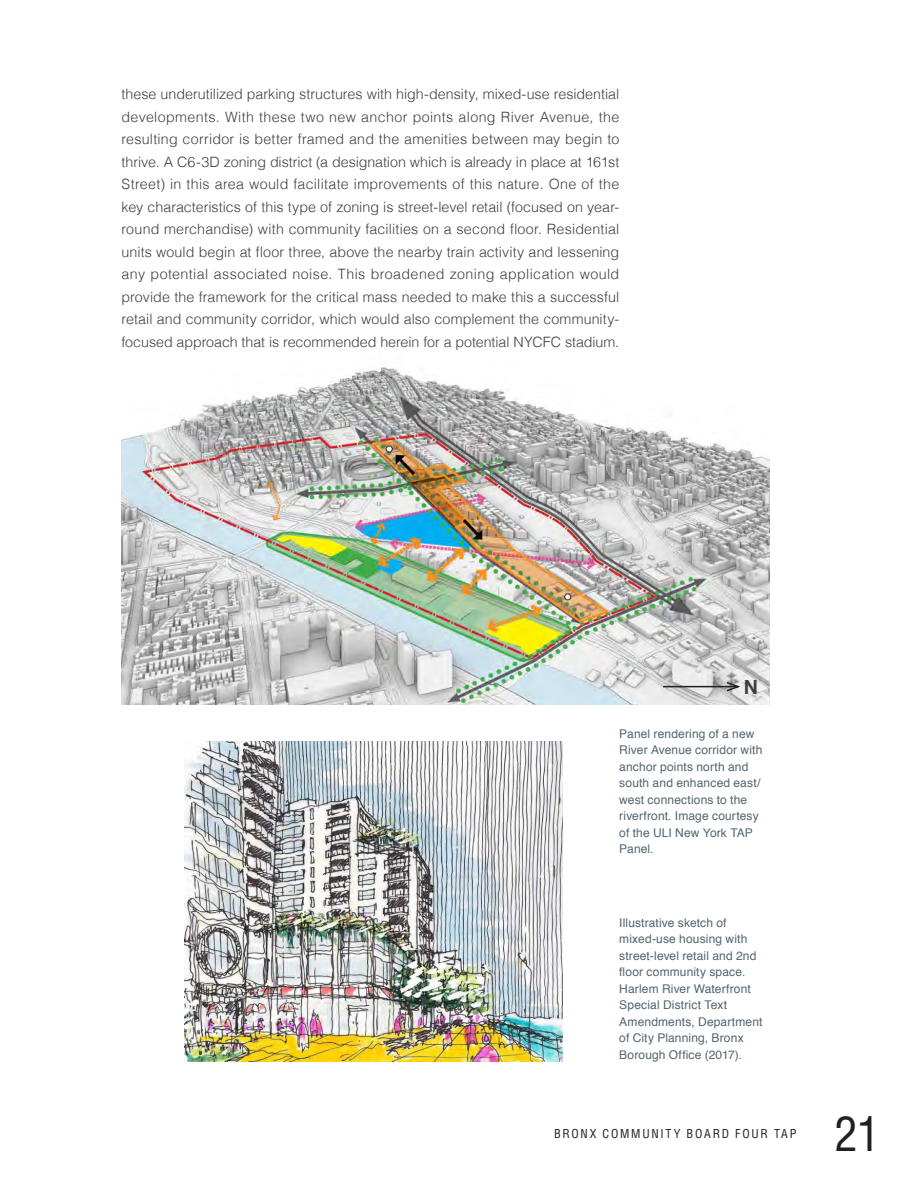
<style>
.page{position:relative;width:918px;height:1188px;background:#fff}
.page>*{position:absolute;margin:0;border:0;box-sizing:border-box;transform-origin:0 0}
.t1{font:condensed 46.5px "Helvetica LT Std";color:#231f20}
.Table_P{font:700 19.5px "Helvetica";color:#3e3e3f}
.t2{font:300 14.25px/22.5px "Helvetica";letter-spacing:-.005em;color:#3e3e3f;text-align:justify}
.t3{font:12px/16.5px "Helvetica";letter-spacing:.01em;color:#53646f}
.t4{font:condensed 12px "Helvetica LT Std";letter-spacing:.15em;color:#231f20}
</style>
<div class="page">
<img style="left:122px;top:367px;width:648px;height:337px">
<img style="left:184px;top:741px;width:378px;height:320px">
<hr style="left:663px;top:686px;width:75px;height:1px;background:#231f20">
<svg style="left:725px;top:681px;width:18px;height:12px"></svg>
<p class="t2" style="left:122px;top:82px;width:499px">these underutilized parking structures with high-density, mixed-use residential developments. With these two new anchor points along River Avenue, the resulting corridor is better framed and the amenities between may begin to thrive. A C6-3D zoning district (a designation which is already in place at 161st Street) in this area would facilitate improvements of this nature. One of the key characteristics of this type of zoning is street-level retail (focused on year&shy;round merchandise) with community facilities on a second floor. Residential units would begin at floor three, above the nearby train activity and lessening any potential associated noise. This broadened zoning application would provide the framework for the critical mass needed to make this a successful retail and community corridor, which would also complement the community&shy;focused approach that is recommended herein for a potential NYCFC stadium.</p>
<p class="Table_P" style="left:744px;top:671px;width:16px">N</p>
<p class="t3" style="left:619px;top:726px;width:145px">Panel rendering of a new<br>River Avenue corridor with anchor points north and south and enhanced east/ west connections to the riverfront. Image courtesy of the ULI New York TAP<br>Panel.</p>
<p class="t3" style="left:619px;top:914px;width:145px">Illustrative sketch of mixed-use housing with street-level retail and 2nd floor community space.<br>Harlem River Waterfront<br>Special District Text<br>Amendments, Department of City Planning, Bronx<br>Borough Office (2017).</p>
<p class="t4" style="left:554px;top:1126px;width:244px">BRONX COMMUNITY BOARD FOUR TAP</p>
<h1 class="t1" style="left:834px;top:1105px;width:47px">21</h1>
</div>
